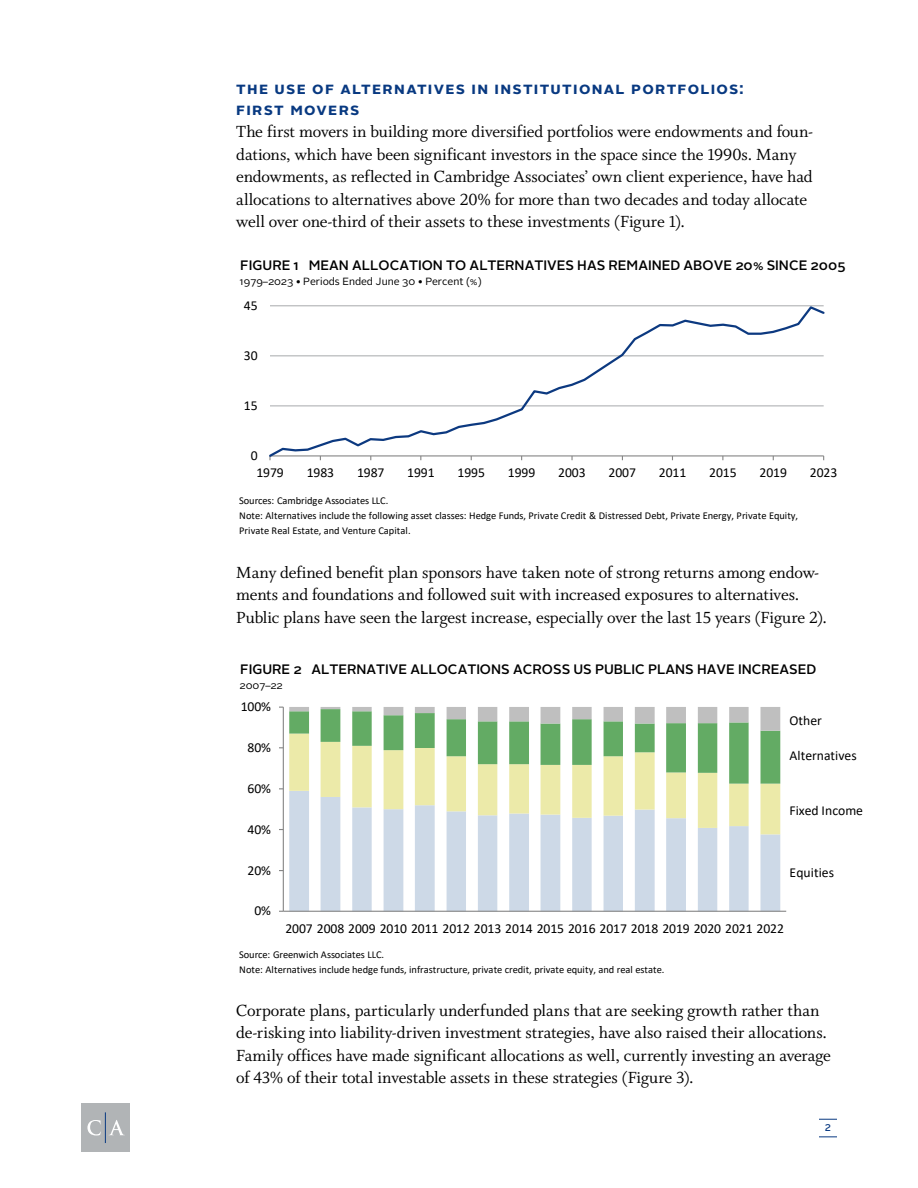
<style>
.page{position:relative;width:918px;height:1188px;background:#fff}
.page>*{position:absolute;margin:0;border:0;box-sizing:border-box;transform-origin:0 0}
.t1{font:18px/22.5px "Whitman";letter-spacing:-.01em;color:#000}
.t2{font:700 16.5px "Alright Sans";letter-spacing:.08em;color:#083981}
.t3{font:13.65px "Calibri";letter-spacing:-.005em;color:#000}
.t4{font:500 13.65px "Alright Sans";color:#000}
.t5{font:10.5px/14.7px "Calibri";letter-spacing:-.005em;color:#000}
.t6{font:10.5px "Alright Sans";letter-spacing:-.005em;color:#000}
.t7{font:500 9.75px "Alright Sans";color:#083981}
.s1{font-family:"Calibri"}
</style>
<div class="page">
<svg style="left:270px;top:306px;width:555px;height:151px"></svg>
<svg style="left:289px;top:834px;width:491px;height:77px;fill:#cdd9e7"></svg>
<svg style="left:289px;top:784px;width:491px;height:50px"></svg>
<svg style="left:289px;top:707px;width:491px;height:77px"></svg>
<hr style="left:283px;top:707px;width:1px;height:204px;background:#868686">
<hr style="left:283px;top:911px;width:503px;height:1px;background:#868686">
<div style="left:81px;top:1103px;width:49px;height:49px;background:#b1b4b6"></div>
<svg style="left:87px;top:1120px;width:14px;height:16px"></svg>
<svg style="left:109px;top:1120px;width:15px;height:15px"></svg>
<hr style="left:105px;top:1112px;width:1px;height:31px;background:#083981">
<svg style="left:819px;top:1119px;width:18px;height:1px"></svg>
<svg style="left:819px;top:1137px;width:18px;height:1px"></svg>
<p class="t2" style="left:236px;top:76px;width:315px">The Use of Alternatives in Institut</p>
<p class="t2" style="left:573px;top:76px;width:172px">ional Portfolios:</p>
<p class="t2" style="left:236px;top:97px;width:125px">First Movers</p>
<p class="t1" style="left:236px;top:121px;width:578px">The first movers in building more diversified portfolios were endowments and foun&shy;dations, which have been significant investors in the space since the 1990s. Many endowments, as reflected in Cambridge Associates’ own client experience, have had allocations to alternatives above 20% for more than two decades and today allocate well over one-third of their assets to these investments (Figure 1).</p>
<p class="t4" style="left:240px;top:256px;width:607px">FIGURE 1 MEAN ALLOCATION TO ALTERNATIVES HAS REMAINED ABOVE 20% SINCE 2005</p>
<p class="t6" style="left:240px;top:275px;width:244px">1979<span class="s1">–</span>2023 <span class="s1">•</span> Periods Ended June 30 <span class="s1">•</span> Percent (%)</p>
<p class="t3" style="left:244px;top:296px;width:15px">45</p>
<p class="t3" style="left:244px;top:346px;width:15px">30</p>
<p class="t3" style="left:244px;top:396px;width:15px">15</p>
<p class="t3" style="left:251px;top:446px;width:8px">0</p>
<p class="t3" style="left:256px;top:463px;width:29px">1979</p>
<p class="t3" style="left:307px;top:463px;width:29px">1983</p>
<p class="t3" style="left:357px;top:463px;width:29px">1987</p>
<p class="t3" style="left:407px;top:463px;width:29px">1991</p>
<p class="t3" style="left:458px;top:463px;width:29px">1995</p>
<p class="t3" style="left:508px;top:463px;width:29px">1999</p>
<p class="t3" style="left:558px;top:463px;width:29px">2003</p>
<p class="t3" style="left:609px;top:463px;width:29px">2007</p>
<p class="t3" style="left:659px;top:463px;width:29px">2011</p>
<p class="t3" style="left:709px;top:463px;width:29px">2015</p>
<p class="t3" style="left:760px;top:463px;width:29px">2019</p>
<p class="t3" style="left:810px;top:463px;width:29px">2023</p>
<p class="t5" style="left:239px;top:493px;width:561px">Sources: Cambridge Associates LLC.<br>Note: Alternatives include the following asset classes: Hedge Funds, Private Credit &amp; Distressed Debt, Private Energy, Private Equity,<br>Private Real Estate, and Venture Capital.</p>
<p class="t1" style="left:236px;top:561px;width:592px">Many defined benefit plan sponsors have taken note of strong returns among endow&shy;ments and foundations and followed suit with increased exposures to alternatives.<br>Public plans have seen the largest increase, especially over the last 15 years (Figure 2).</p>
<p class="t4" style="left:240px;top:660px;width:578px">FIGURE 2 ALTERNATIVE ALLOCATIONS ACROSS US PUBLIC PLANS HAVE INCREASED</p>
<p class="t6" style="left:240px;top:679px;width:45px">2007<span class="s1">–</span>22</p>
<p class="t3" style="left:241px;top:697px;width:32px">100%</p>
<p class="t3" style="left:248px;top:738px;width:25px">80%</p>
<p class="t3" style="left:248px;top:779px;width:25px">60%</p>
<p class="t3" style="left:248px;top:820px;width:25px">40%</p>
<p class="t3" style="left:248px;top:861px;width:25px">20%</p>
<p class="t3" style="left:254px;top:901px;width:18px">0%</p>
<p class="t3" style="left:790px;top:711px;width:34px">Other</p>
<p class="t3" style="left:790px;top:746px;width:69px">Alternatives</p>
<p class="t3" style="left:790px;top:801px;width:75px">Fixed Income</p>
<p class="t3" style="left:790px;top:863px;width:46px">Equities</p>
<p class="t3" style="left:285px;top:919px;width:500px">2007 2008 2009 2010 2011 2012 2013 2014 2015 2016 2017 2018 2019 2020 2021 2022</p>
<p class="t5" style="left:239px;top:946px;width:427px;line-height:15.1px">Source: Greenwich Associates LLC.<br>Note: Alternatives include hedge funds, infrastructure, private credit, private equity, and real estate.</p>
<p class="t1" style="left:236px;top:999px;width:596px">Corporate plans, particularly underfunded plans that are seeking growth rather than de-risking into liability-driven investment strategies, have also raised their allocations.<br>Family offices have made significant allocations as well, currently investing an average of 43% of their total investable assets in these strategies (Figure 3).</p>
<p class="t7" style="left:825px;top:1121px;width:8px">2</p>
</div>
